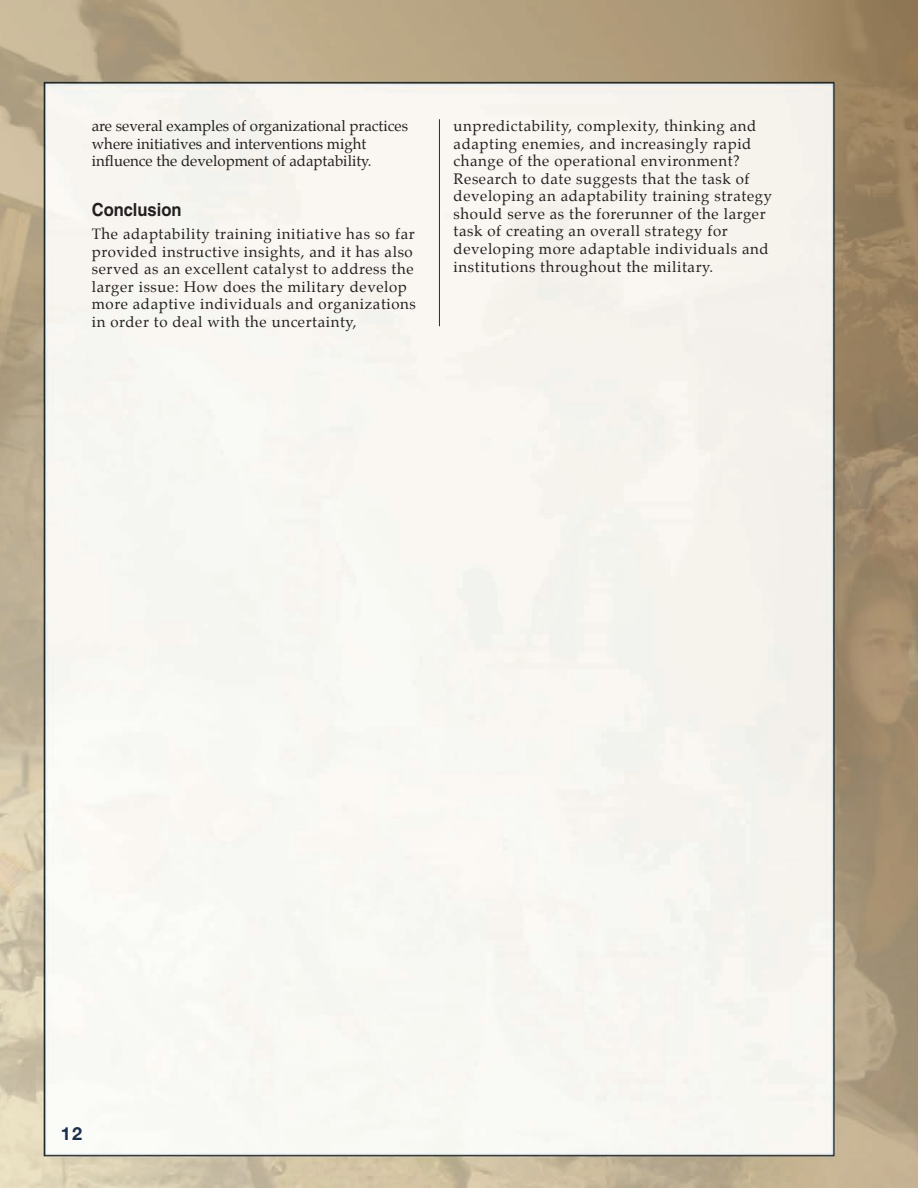
<style>
.page{position:relative;width:918px;height:1188px;background:#fff}
.page>*{position:absolute;margin:0;border:0;box-sizing:border-box;transform-origin:0 0}
.Paragraph_Style_1{font:700 18px "Helvetica";color:#231f20;scale:.92 1}
.t1{font:700 18px "Helvetica Neue";color:#19304c}
.Paragraph_Style_1-2{font:15px/17.5px "Palatino";letter-spacing:.04em;color:#231f20}
.Paragraph_Style_1-3{font:15px/17.5px "Palatino";color:#231f20}
</style>
<div class="page">
<img style="left:0;top:0;width:918px;height:1188px">
<hr style="left:439px;top:119px;width:1px;height:207px;background:#19304c">
<p class="Paragraph_Style_1-3" style="left:92px;top:117px;width:318px">are several examples of organizational practices where initiatives and interventions might influence the development of adaptability.</p>
<p class="Paragraph_Style_1" style="left:92px;top:199px;width:99px">Conclusion</p>
<p class="Paragraph_Style_1-2" style="left:92px;top:225px;width:326px">The adaptability training initiative has so far provided instructive insights, and it has also served as an excellent catalyst to address the larger issue: How does the military develop more adaptive individuals and organizations in order to deal with the uncertainty,</p>
<p class="Paragraph_Style_1-2" style="left:454px;top:117px;width:320px">unpredictability, complexity, thinking and adapting enemies, and increasingly rapid change of the operational environment?<br>Research to date suggests that the task of developing an adaptability training strategy should serve as the forerunner of the larger task of creating an overall strategy for developing more adaptable individuals and institutions throughout the military.</p>
<p class="t1" style="left:61px;top:1122px;width:23px">12</p>
</div>
